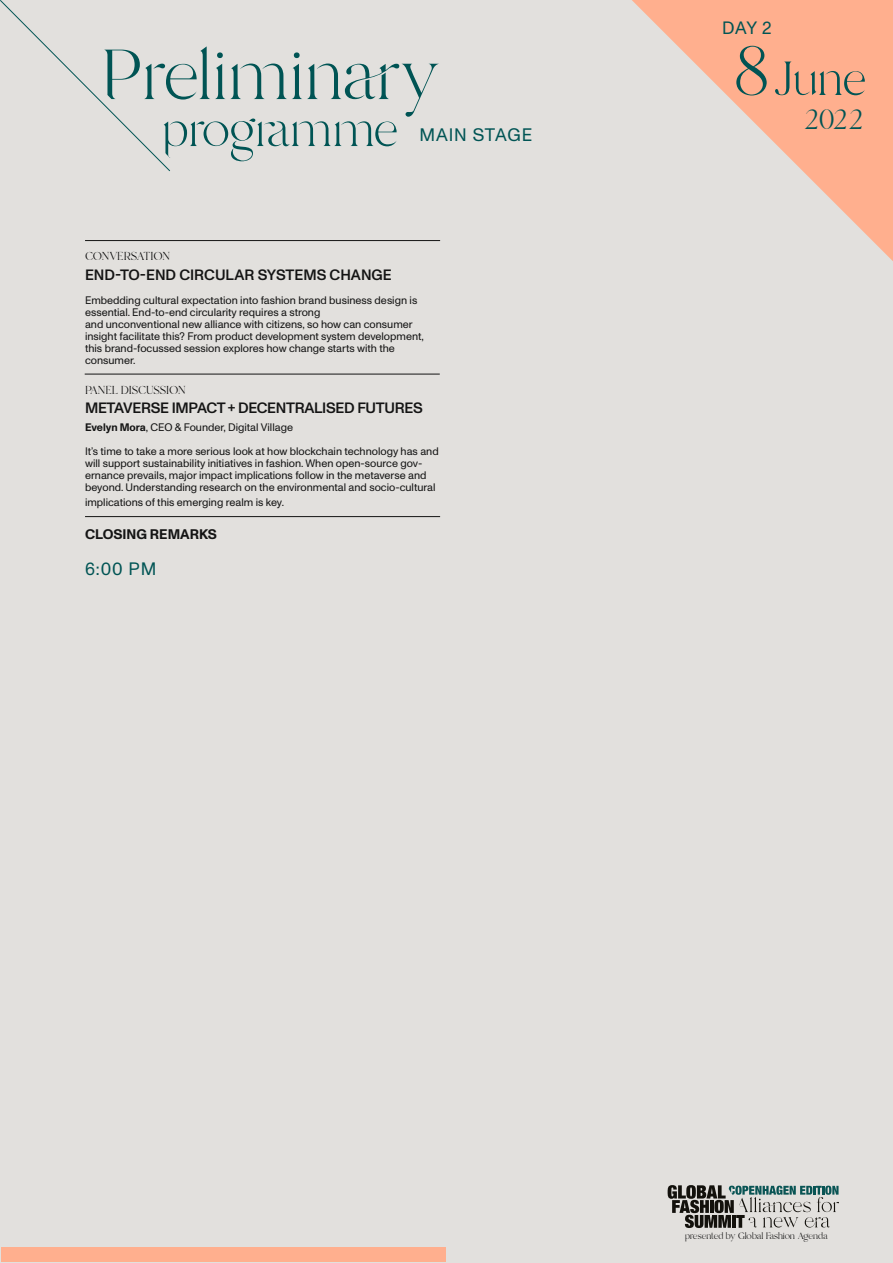
<style>
.page{position:relative;width:893px;height:1263px;background:#e2e0dd}
.page>*{position:absolute;margin:0;border:0;box-sizing:border-box;transform-origin:0 0}
.t1{font:100.95px "Branch";color:#005454}
.t2{font:70.05px "Branch";letter-spacing:-.01em;color:#005454}
.t3{font:68.25px "Branch";color:#005454}
.t4{font:40.05px "Branch";color:#005454}
.t5{font:18.15px "Monument Grotesk";letter-spacing:.05em;color:#005454}
.t6{font:18px "Monument Grotesk";color:#005454}
.t7{font:17.85px "Monument Grotesk";color:#005454}
.t8{font:16.5px "Branch";letter-spacing:-.02em;color:#000}
.t9{font:500 15px "Monument Grotesk";letter-spacing:-.02em;color:#141414}
.t10{font:500 15px "Monument Grotesk";color:#141414}
.t11{font:700 13.95px "Monument Grotesk";color:#141414}
.t12{font:13.35px "Branch";color:#000}
.t13{font:10.95px/12px "Monument Grotesk";color:#141414}
.s1{font-size:100.65px}
.s2{font-weight:700}
</style>
<div class="page">
<svg style="left:632px;top:0;width:261px;height:261px"></svg>
<hr style="left:85px;top:240px;width:355px;height:1px;background:#141414">
<hr style="left:85px;top:374px;width:355px;height:1px;background:#141414">
<hr style="left:85px;top:516px;width:355px;height:1px;background:#141414">
<svg style="left:0;top:0;width:170px;height:172px"></svg>
<div style="left:1px;top:1247px;width:445px;height:15px;background:#ffaf8e"></div>
<svg style="left:668px;top:1185px;width:171px;height:43px"></svg>
<h3 class="t7" style="left:722px;top:15px;width:51px">DAY 2</h3>
<h1 class="t1" style="left:101px;top:30px;width:341px">Preliminary</h1>
<h3 class="t3" style="left:733px;top:48px;width:135px"><span class="s1">8</span>June</h3>
<h3 class="t4" style="left:803px;top:101px;width:61px">2022</h3>
<h2 class="t2" style="left:163px;top:98px;width:238px">programme</h2>
<h3 class="t5" style="left:419px;top:122px;width:114px">MAIN STAGE</h3>
<h3 class="t8" style="left:85px;top:249px;width:87px">CONVERSATION</h3>
<h3 class="t10" style="left:85px;top:264px;width:308px">END-TO-END CIRCULAR SYSTEMS CHANGE</h3>
<p class="t13" style="left:85px;top:293px;width:340px">Embedding cultural expectation into fashion brand business design is essential. End-to-end circularity requires a strong<br>and unconventional new alliance with citizens, so how can consumer insight facilitate this? From product development system development, this brand-focussed session explores how change starts with the consumer.</p>
<h3 class="t8" style="left:85px;top:383px;width:102px">PANEL DISCUSSION</h3>
<h3 class="t9" style="left:85px;top:398px;width:339px">METAVERSE IMPACT + DECENTRALISED FUTURES</h3>
<p class="t13" style="left:85px;top:415px;width:355px;line-height:24px"><span class="s2">Evelyn Mora</span>, CEO &amp; Founder, Digital Village<br>It’s time to take a more serious look at how blockchain technology has and</p>
<p class="t13" style="left:85px;top:457px;width:352px">will support sustainability initiatives in fashion. When open-source gov&shy;ernance prevails, major impact implications follow in the metaverse and beyond. Understanding research on the environmental and socio-cultural</p>
<p class="t13" style="left:85px;top:496px;width:200px">implications of this emerging realm is key.</p>
<p class="t11" style="left:85px;top:524px;width:133px">CLOSING REMARKS</p>
<h3 class="t6" style="left:85px;top:557px;width:73px">6:00 PM</h3>
<p class="t12" style="left:685px;top:1230px;width:144px">presented by Global Fashion Agenda</p>
</div>
